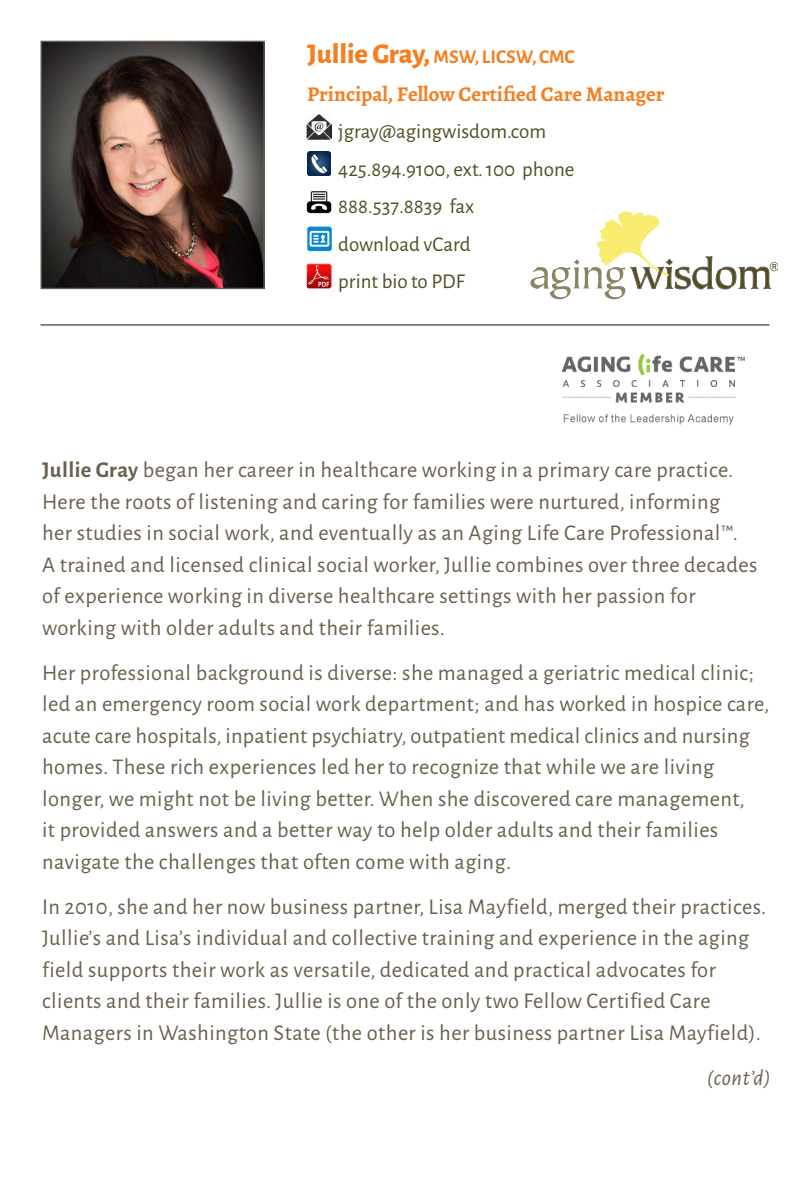
<style>
.page{position:relative;width:810px;height:1188px;background:#fff}
.page>*{position:absolute;margin:0;border:0;box-sizing:border-box;transform-origin:0 0}
.t1{font:22.5px/31.5px "Alegreya Sans";letter-spacing:.02em;color:#6a604e}
.t2{font:italic 22.5px "Alegreya Sans";color:#6a604e}
.t3{font:21px "Alegreya Sans";color:#514f26}
.t4{font:700 21px "Alegreya";color:#f57e20}
.t5{font:700 19.5px "Alegreya Sans";color:#f57e20}
.s1{font-weight:800;font-size:28.5px}
.s2{font-weight:700}
</style>
<div class="page">
<svg style="left:530px;top:211px;width:248px;height:88px"></svg>
<img style="left:42px;top:43px;width:221px;height:244px">
<div style="left:40px;top:41px;width:225px;height:248px;border:1px solid #6a604e"></div>
<hr style="left:40px;top:324px;width:730px;height:2px;background:#6a604e">
<img style="left:306px;top:114px;width:25px;height:25px">
<img style="left:307px;top:152px;width:24px;height:24px">
<img style="left:306px;top:191px;width:25px;height:23px">
<img style="left:307px;top:226px;width:25px;height:26px">
<img style="left:307px;top:263px;width:25px;height:26px">
<img style="left:562px;top:355px;width:182px;height:70px">
<p class="t5" style="left:307px;top:43px;width:269px"><span class="s1">Jullie Gray,</span> MSW, LICSW, CMC</p>
<p class="t4" style="left:307px;top:80px;width:359px">Principal, Fellow Certified Care Manager</p>
<p class="t3" style="left:338px;top:117px;width:209px">jgray@agingwisdom.com</p>
<p class="t3" style="left:338px;top:155px;width:238px">425.894.9100, ext. 100 phone</p>
<p class="t3" style="left:338px;top:192px;width:138px">888.537.8839 fax</p>
<p class="t3" style="left:338px;top:230px;width:134px">download vCard</p>
<p class="t3" style="left:338px;top:267px;width:128px">print bio to PDF</p>
<p class="t1" style="left:42px;top:453px;width:717px"><span class="s2">Jullie Gray</span> began her career in healthcare working in a primary care practice.<br>Here the roots of listening and caring for families were nurtured, informing<br>her studies in social work, and eventually as an Aging Life Care Professional™.<br>A trained and licensed clinical social worker, Jullie combines over three decades of experience working in diverse healthcare settings with her passion for working with older adults and their families.</p>
<p class="t1" style="left:42px;top:656px;width:729px">Her professional background is diverse: she managed a geriatric medical clinic; led an emergency room social work department; and has worked in hospice care, acute care hospitals, inpatient psychiatry, outpatient medical clinics and nursing homes. These rich experiences led her to recognize that while we are living longer, we might not be living better. When she discovered care management,<br>it provided answers and a better way to help older adults and their families navigate the challenges that often come with aging.</p>
<p class="t1" style="left:42px;top:890px;width:726px">In 2010, she and her now business partner, Lisa Mayfield, merged their practices.<br>Jullie’s and Lisa’s individual and collective training and experience in the aging field supports their work as versatile, dedicated and practical advocates for clients and their families. Jullie is one of the only two Fellow Certified Care Managers in Washington State (the other is her business partner Lisa Mayfield).</p>
<p class="t2" style="left:707px;top:1062px;width:65px">(cont’d)</p>
</div>
